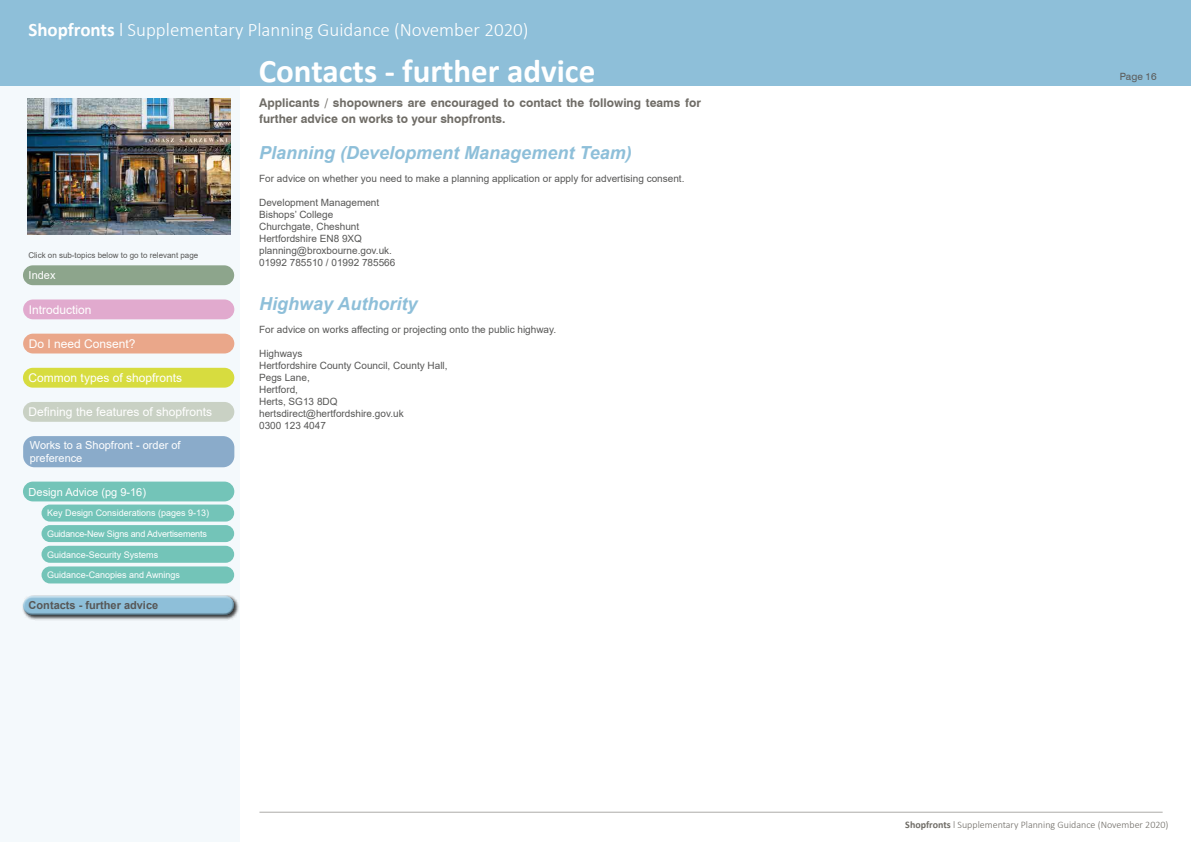
<style>
.page{position:relative;width:1191px;height:842px;background:#fff}
.page>*{position:absolute;margin:0;border:0;box-sizing:border-box;transform-origin:0 0}
.t1{font:700 33px "Calibri";color:#fff}
.t2{font:300 19px "Calibri";color:#fff}
.t3{font:italic 700 18px "Arial";color:#8ebfd9}
.t4{font:700 12px/16px "Swiss 721 BT";color:#6f6c66}
.t5{font:12px "Arial";color:#fff}
.t6{font:11px/13px "Arial";color:#fff}
.t7{font:700 11px "Arial";color:#575756}
.t8{font:10px/12px "Arial";color:#575756}
.t9{font:300 10px "Calibri";color:#6f6c66}
.t10{font:10px "Swiss 721 BT";color:#5c5c5b}
.t11{font:9px "Arial";color:#fff}
.t12{font:9px "Arial";letter-spacing:-.02em;color:#fff}
.t13{font:8px "Arial";color:#575756}
.s1{font-weight:700}
</style>
<div class="page">
<div style="left:0;top:0;width:239px;height:842px;background:#f4f9fc"></div>
<div style="left:0;top:0;width:1190px;height:85px;background:#8ebfd9"></div>
<div style="left:23px;top:265px;width:211px;height:20px;background:#8da58c;border-radius:10px"></div>
<div style="left:22px;top:595px;width:217px;height:26px;background:#000;opacity:.75"></div>
<div style="left:20px;top:592px;width:215px;height:19px;background:#fff;opacity:.75"></div>
<div style="left:22px;top:598px;width:215px;height:20px;background:#000;opacity:.5"></div>
<div style="left:23px;top:334px;width:211px;height:19px;background:#eaa78a;border-radius:10px"></div>
<div style="left:23px;top:299px;width:211px;height:20px;background:#e1aace;border-radius:10px"></div>
<div style="left:23px;top:436px;width:211px;height:31px;background:#8aabca;border-radius:11px"></div>
<div style="left:23px;top:368px;width:211px;height:20px;background:#d7dc3f;border-radius:10px"></div>
<div style="left:23px;top:402px;width:211px;height:20px;background:#c9d1c4;border-radius:10px"></div>
<div style="left:23px;top:482px;width:211px;height:19px;background:#73c4b8;border-radius:10px"></div>
<div style="left:42px;top:505px;width:192px;height:17px;background:#73c4b8;border-radius:9px"></div>
<div style="left:42px;top:525px;width:192px;height:17px;background:#73c4b8;border-radius:9px"></div>
<div style="left:42px;top:546px;width:192px;height:17px;background:#73c4b8;border-radius:9px"></div>
<div style="left:42px;top:566px;width:192px;height:17px;background:#73c4b8;border-radius:9px"></div>
<img style="left:28px;top:98px;width:202px;height:137px">
<hr style="left:259px;top:812px;width:903px;height:1px;background:#6f6c66">
<h2 class="t2" style="left:28px;top:17px;width:502px"><span class="s1">Shopfronts</span> l Supplementary Planning Guidance (November 2020)</h2>
<p class="t13" style="left:28px;top:250px;width:171px">Click on sub-topics below to go to relevant page</p>
<p class="t6" style="left:29px;top:269px;width:28px">Index</p>
<p class="t5" style="left:29px;top:301px;width:64px">Introduction</p>
<p class="t5" style="left:29px;top:335px;width:108px">Do I need Consent?</p>
<p class="t5" style="left:29px;top:370px;width:155px">Common types of shopfronts</p>
<p class="t5" style="left:29px;top:404px;width:185px">Defining the features of shopfronts</p>
<p class="t6" style="left:30px;top:439px;width:152px">Works to a Shopfront - order of preference</p>
<p class="t6" style="left:29px;top:485px;width:119px">Design Advice (pg 9-16)</p>
<p class="t11" style="left:47px;top:507px;width:164px">Key Design Considerations (pages 9-13)</p>
<p class="t12" style="left:47px;top:527px;width:161px">Guidance-New Signs and Advertisements</p>
<p class="t11" style="left:47px;top:548px;width:113px">Guidance-Security Systems</p>
<p class="t11" style="left:47px;top:569px;width:134px">Guidance-Canopies and Awnings</p>
<p class="t7" style="left:29px;top:598px;width:131px">Contacts - further advice</p>
<h1 class="t1" style="left:259px;top:47px;width:338px">Contacts - further advice</h1>
<p class="t4" style="left:259px;top:95px;width:443px">Applicants / shopowners are encouraged to contact the following teams for further advice on works to your shopfronts.</p>
<h3 class="t3" style="left:259px;top:141px;width:374px">Planning (Development Management Team)</h3>
<p class="t8" style="left:259px;top:172px;width:427px">For advice on whether you need to make a planning application or apply for advertising consent.</p>
<p class="t8" style="left:259px;top:196px;width:138px">Development Management<br>Bishops’ College<br>Churchgate, Cheshunt<br>Hertfordshire EN8 9XQ planning@broxbourne.gov.uk.<br>01992 785510 / 01992 785566</p>
<h3 class="t3" style="left:259px;top:292px;width:160px">Highway Authority</h3>
<p class="t8" style="left:259px;top:323px;width:298px">For advice on works affecting or projecting onto the public highway.</p>
<p class="t8" style="left:259px;top:347px;width:190px">Highways<br>Hertfordshire County Council, County Hall,<br>Pegs Lane,<br>Hertford,<br>Herts, SG13 8DQ hertsdirect@hertfordshire.gov.uk<br>0300 123 4047</p>
<p class="t10" style="left:1120px;top:70px;width:38px">Page 16</p>
<p class="t9" style="left:905px;top:819px;width:265px"><span class="s1">Shopfronts</span> l Supplementary Planning Guidance (November 2020)</p>
</div>
